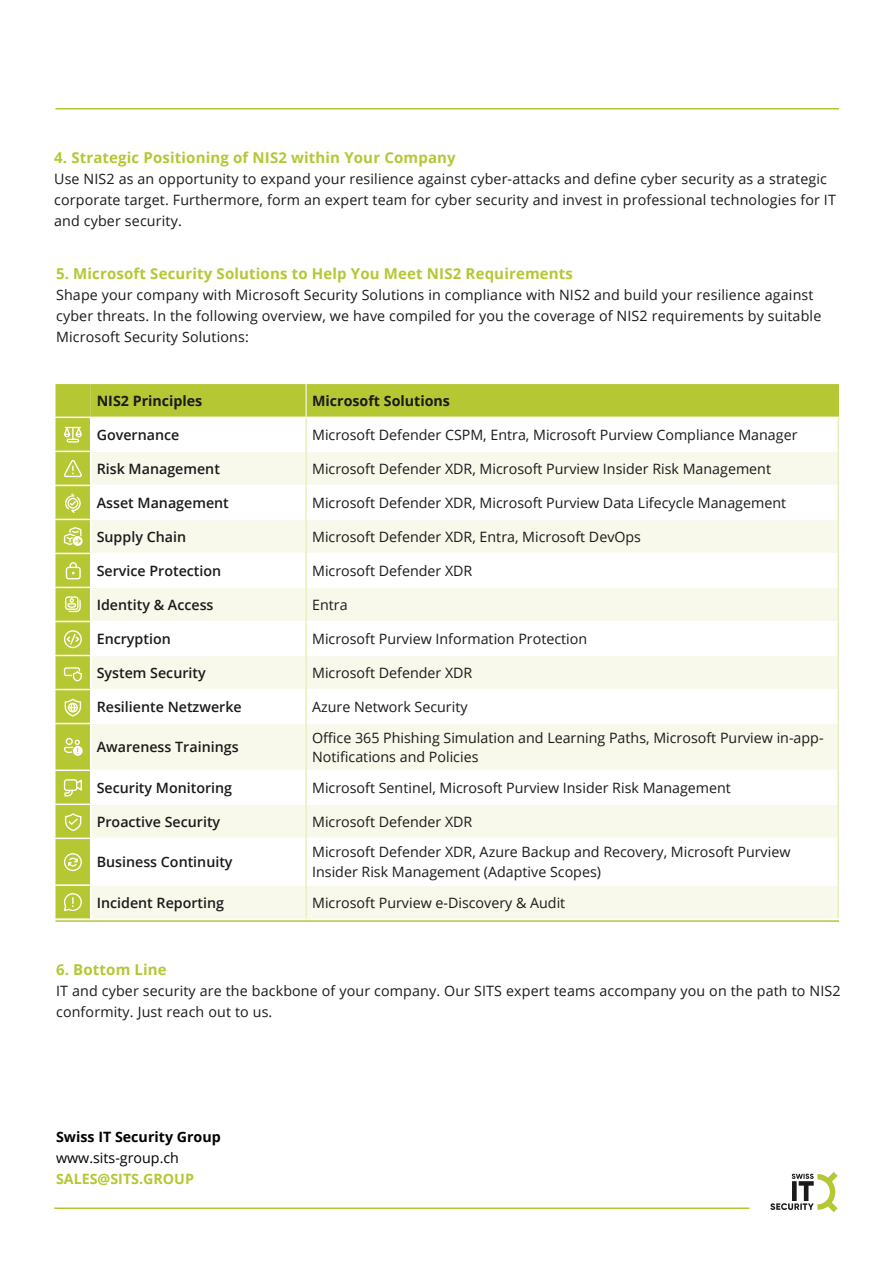
<style>
.page{position:relative;width:893px;height:1263px;background:#fff}
.page>*{position:absolute;margin:0;border:0;box-sizing:border-box;transform-origin:0 0}
.t1{font:700 15px "Open Sans";letter-spacing:.01em;color:#b5c733}
.t2{font:14.25px/21px "Open Sans";color:#1a1a1a}
.t3{font:600 14.25px "Open Sans";color:#1a1a1a}
.t4{font:700 14.25px "Open Sans";color:#1a1a1a}
.t5{font:700 14.25px "Open Sans";color:#000}
.t6{font:14.25px "Open Sans";color:#000}
.t7{font:700 14.25px "Open Sans";color:#b5c733}
</style>
<div class="page">
<hr style="left:55px;top:108px;width:784px;height:2px;background:#b5c733">
<hr style="left:54px;top:1207px;width:695px;height:2px;background:#b5c733">
<svg style="left:770px;top:1172px;width:68px;height:40px"></svg>
<hr style="left:837px;top:418px;width:2px;height:33px;background:#e9eec2">
<hr style="left:837px;top:451px;width:2px;height:34px;background:#e9eec2">
<hr style="left:837px;top:485px;width:2px;height:34px;background:#e9eec2">
<hr style="left:837px;top:519px;width:2px;height:34px;background:#e9eec2">
<hr style="left:837px;top:553px;width:2px;height:34px;background:#e9eec2">
<hr style="left:837px;top:587px;width:2px;height:34px;background:#e9eec2">
<hr style="left:837px;top:621px;width:2px;height:34px;background:#e9eec2">
<hr style="left:837px;top:655px;width:2px;height:34px;background:#e9eec2">
<hr style="left:837px;top:689px;width:2px;height:34px;background:#e9eec2">
<hr style="left:837px;top:723px;width:2px;height:47px;background:#e9eec2">
<hr style="left:837px;top:770px;width:2px;height:34px;background:#e9eec2">
<hr style="left:837px;top:804px;width:2px;height:34px;background:#e9eec2">
<hr style="left:837px;top:838px;width:2px;height:47px;background:#e9eec2">
<hr style="left:837px;top:885px;width:2px;height:33px;background:#e9eec2">
<hr style="left:837px;top:384px;width:2px;height:33px;background:#b5c733">
<hr style="left:55px;top:920px;width:784px;height:2px;background:#b5c733">
<svg style="left:55px;top:383px;width:783px;height:536px"></svg>
<p class="t1" style="left:54px;top:147px;width:403px">4. Strategic Positioning of NIS2 within Your Company</p>
<p class="t2" style="left:54px;top:168px;width:783px">Use NIS2 as an opportunity to expand your resilience against cyber-attacks and define cyber security as a strategic corporate target. Furthermore, form an expert team for cyber security and invest in professional technologies for IT and cyber security.</p>
<p class="t1" style="left:56px;top:263px;width:518px">5. Microsoft Security Solutions to Help You Meet NIS2 Requirements</p>
<p class="t2" style="left:56px;top:284px;width:767px">Shape your company with Microsoft Security Solutions in compliance with NIS2 and build your resilience against cyber threats. In the following overview, we have compiled for you the coverage of NIS2 requirements by suitable<br>Microsoft Security Solutions:</p>
<p class="t4" style="left:97px;top:391px;width:107px">NIS2 Principles</p>
<p class="t4" style="left:312px;top:391px;width:139px">Microsoft Solutions</p>
<p class="t3" style="left:97px;top:425px;width:84px">Governance</p>
<p class="t2" style="left:312px;top:424px;width:487px">Microsoft Defender CSPM, Entra, Microsoft Purview Compliance Manager</p>
<p class="t3" style="left:97px;top:459px;width:125px">Risk Management</p>
<p class="t2" style="left:312px;top:458px;width:460px">Microsoft Defender XDR, Microsoft Purview Insider Risk Management</p>
<p class="t3" style="left:97px;top:493px;width:134px">Asset Management</p>
<p class="t2" style="left:312px;top:492px;width:475px">Microsoft Defender XDR, Microsoft Purview Data Lifecycle Management</p>
<p class="t3" style="left:97px;top:527px;width:91px">Supply Chain</p>
<p class="t2" style="left:312px;top:526px;width:330px">Microsoft Defender XDR, Entra, Microsoft DevOps</p>
<p class="t3" style="left:97px;top:561px;width:126px">Service Protection</p>
<p class="t2" style="left:312px;top:560px;width:162px">Microsoft Defender XDR</p>
<p class="t3" style="left:97px;top:595px;width:118px">Identity &amp; Access</p>
<p class="t2" style="left:312px;top:594px;width:37px">Entra</p>
<p class="t3" style="left:97px;top:629px;width:76px">Encryption</p>
<p class="t2" style="left:312px;top:628px;width:276px">Microsoft Purview Information Protection</p>
<p class="t3" style="left:97px;top:663px;width:111px">System Security</p>
<p class="t2" style="left:312px;top:662px;width:162px">Microsoft Defender XDR</p>
<p class="t3" style="left:97px;top:697px;width:147px">Resiliente Netzwerke</p>
<p class="t2" style="left:312px;top:696px;width:157px">Azure Network Security</p>
<p class="t3" style="left:97px;top:737px;width:143px">Awareness Trainings</p>
<p class="t2" style="left:312px;top:727px;width:513px;line-height:19.5px">Office 365 Phishing Simulation and Learning Paths, Microsoft Purview in-app-<br>Notifications and Policies</p>
<p class="t3" style="left:97px;top:778px;width:137px">Security Monitoring</p>
<p class="t2" style="left:312px;top:777px;width:420px">Microsoft Sentinel, Microsoft Purview Insider Risk Management</p>
<p class="t3" style="left:97px;top:812px;width:125px">Proactive Security</p>
<p class="t2" style="left:312px;top:811px;width:162px">Microsoft Defender XDR</p>
<p class="t3" style="left:97px;top:852px;width:137px">Business Continuity</p>
<p class="t2" style="left:312px;top:842px;width:480px;line-height:19.5px">Microsoft Defender XDR, Azure Backup and Recovery, Microsoft Purview<br>Insider Risk Management (Adaptive Scopes)</p>
<p class="t3" style="left:97px;top:893px;width:129px">Incident Reporting</p>
<p class="t2" style="left:312px;top:891px;width:255px">Microsoft Purview e-Discovery &amp; Audit</p>
<p class="t1" style="left:56px;top:959px;width:112px">6. Bottom Line</p>
<p class="t2" style="left:56px;top:980px;width:786px">IT and cyber security are the backbone of your company. Our SITS expert teams accompany you on the path to NIS2 conformity. Just reach out to us.</p>
<p class="t5" style="left:56px;top:1126px;width:166px">Swiss IT Security Group</p>
<p class="t6" style="left:56px;top:1148px;width:124px">www.sits-group.ch</p>
<p class="t7" style="left:56px;top:1168px;width:139px">SALES@SITS.GROUP</p>
</div>
